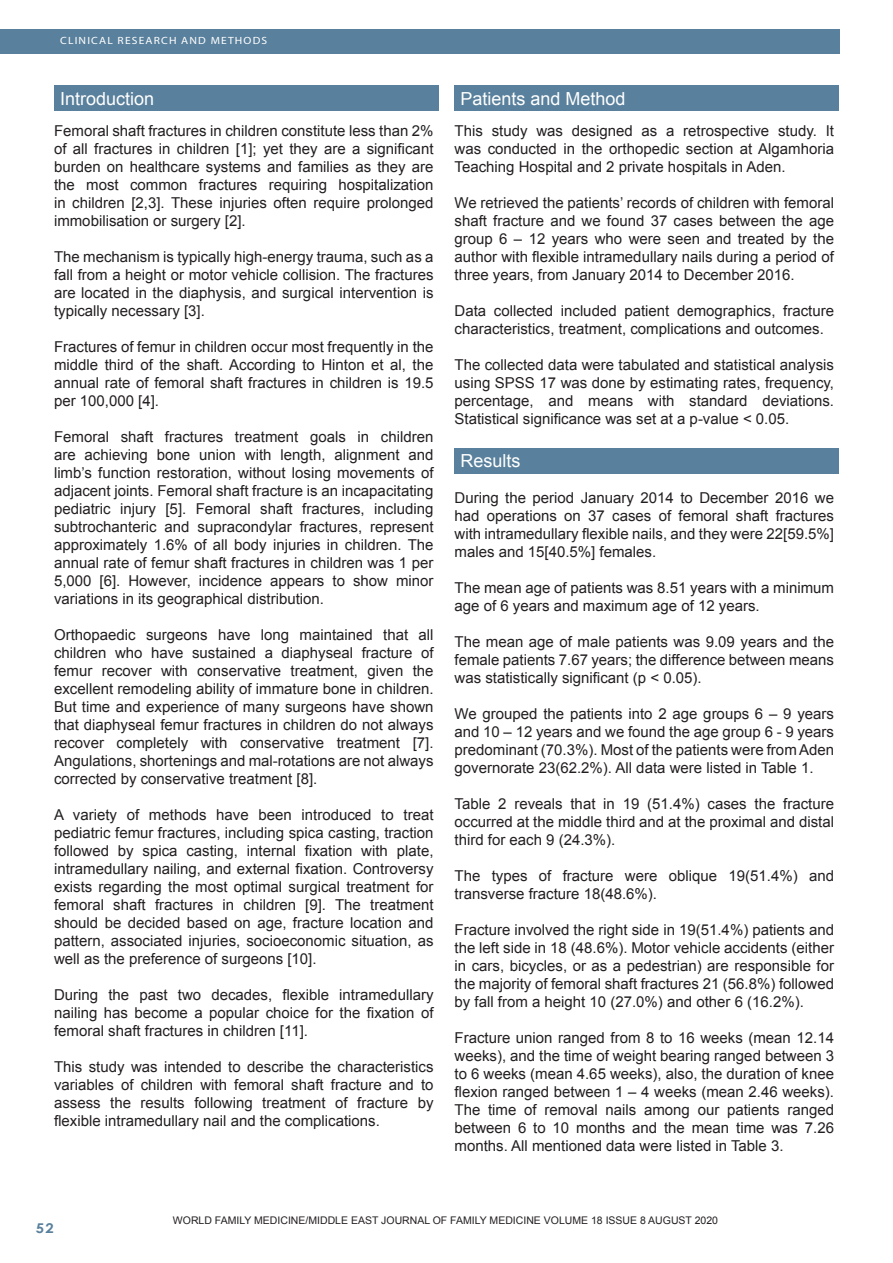
<style>
.page{position:relative;width:893px;height:1263px;background:#fff}
.page>*{position:absolute;margin:0;border:0;box-sizing:border-box;transform-origin:0 0}
.Footnote_Text{font:18px "Arial";color:#fff}
.Footnote_Text-2{font:15px/18px "Arial";color:#231f20;text-align:justify}
.t1{font:700 13.5px "Century Gothic";color:#59809c;scale:1.1 1}
.Footnote_Text-3{font:10.5px "Arial";color:#231f20}
.t2{font:10.5px "Myriad";letter-spacing:.1em;color:#fff;scale:1.1 1}
</style>
<div class="page">
<div style="left:0;top:30px;width:840px;height:24px;background:#59809c"></div>
<div style="left:54px;top:86px;width:384px;height:25px;background:#59809c"></div>
<div style="left:454px;top:86px;width:384px;height:25px;background:#59809c"></div>
<div style="left:454px;top:448px;width:384px;height:25px;background:#59809c"></div>
<p class="t2" style="left:60px;top:35px;width:190px">CLINICAL RESEARCH AND METHODS</p>
<p class="Footnote_Text" style="left:60px;top:86px;width:96px">Introduction</p>
<p class="Footnote_Text-2" style="left:54px;top:122px;width:381px">Femoral shaft fractures in children constitute less than 2% of all fractures in children [1]; yet they are a significant burden on healthcare systems and families as they are the most common fractures requiring hospitalization in children [2,3]. These injuries often require prolonged immobilisation or surgery [2].</p>
<p class="Footnote_Text-2" style="left:54px;top:248px;width:381px">The mechanism is typically high-energy trauma, such as a fall from a height or motor vehicle collision. The fractures are located in the diaphysis, and surgical intervention is typically necessary [3].</p>
<p class="Footnote_Text-2" style="left:54px;top:338px;width:381px">Fractures of femur in children occur most frequently in the middle third of the shaft. According to Hinton et al, the annual rate of femoral shaft fractures in children is 19.5 per 100,000 [4].</p>
<p class="Footnote_Text-2" style="left:54px;top:428px;width:381px">Femoral shaft fractures treatment goals in children are achieving bone union with length, alignment and limb’s function restoration, without losing movements of adjacent joints. Femoral shaft fracture is an incapacitating pediatric injury [5]. Femoral shaft fractures, including subtrochanteric and supracondylar fractures, represent approximately 1.6% of all body injuries in children. The annual rate of femur shaft fractures in children was 1 per 5,000 [6]. However, incidence appears to show minor variations in its geographical distribution.</p>
<p class="Footnote_Text-2" style="left:54px;top:626px;width:381px">Orthopaedic surgeons have long maintained that all children who have sustained a diaphyseal fracture of femur recover with conservative treatment, given the excellent remodeling ability of immature bone in children.<br>But time and experience of many surgeons have shown that diaphyseal femur fractures in children do not always recover completely with conservative treatment [7].<br>Angulations, shortenings and mal-rotations are not always corrected by conservative treatment [8].</p>
<p class="Footnote_Text-2" style="left:54px;top:806px;width:381px">A variety of methods have been introduced to treat pediatric femur fractures, including spica casting, traction followed by spica casting, internal fixation with plate, intramedullary nailing, and external fixation. Controversy exists regarding the most optimal surgical treatment for femoral shaft fractures in children [9]. The treatment should be decided based on age, fracture location and pattern, associated injuries, socioeconomic situation, as well as the preference of surgeons [10].</p>
<p class="Footnote_Text-2" style="left:54px;top:986px;width:381px">During the past two decades, flexible intramedullary nailing has become a popular choice for the fixation of femoral shaft fractures in children [11].</p>
<p class="Footnote_Text-2" style="left:54px;top:1058px;width:381px">This study was intended to describe the characteristics variables of children with femoral shaft fracture and to assess the results following treatment of fracture by flexible intramedullary nail and the complications.</p>
<p class="Footnote_Text" style="left:460px;top:86px;width:167px">Patients and Method</p>
<p class="Footnote_Text-2" style="left:454px;top:122px;width:381px">This study was designed as a retrospective study. It was conducted in the orthopedic section at Algamhoria Teaching Hospital and 2 private hospitals in Aden.</p>
<p class="Footnote_Text-2" style="left:454px;top:194px;width:381px">We retrieved the patients’ records of children with femoral shaft fracture and we found 37 cases between the age group 6 – 12 years who were seen and treated by the author with flexible intramedullary nails during a period of three years, from January 2014 to December 2016.</p>
<p class="Footnote_Text-2" style="left:454px;top:302px;width:381px">Data collected included patient demographics, fracture characteristics, treatment, complications and outcomes.</p>
<p class="Footnote_Text-2" style="left:454px;top:356px;width:381px">The collected data were tabulated and statistical analysis using SPSS 17 was done by estimating rates, frequency, percentage, and means with standard deviations.<br>Statistical significance was set at a p-value &lt; 0.05.</p>
<p class="Footnote_Text" style="left:460px;top:449px;width:62px">Results</p>
<p class="Footnote_Text-2" style="left:454px;top:489px;width:381px">During the period January 2014 to December 2016 we had operations on 37 cases of femoral shaft fractures with intramedullary flexible nails, and they were 22[59.5%] males and 15[40.5%] females.</p>
<p class="Footnote_Text-2" style="left:454px;top:579px;width:381px">The mean age of patients was 8.51 years with a minimum age of 6 years and maximum age of 12 years.</p>
<p class="Footnote_Text-2" style="left:454px;top:633px;width:381px">The mean age of male patients was 9.09 years and the female patients 7.67 years; the difference between means was statistically significant (p &lt; 0.05).</p>
<p class="Footnote_Text-2" style="left:454px;top:705px;width:381px">We grouped the patients into 2 age groups 6 – 9 years and 10 – 12 years and we found the age group 6 - 9 years predominant (70.3%). Most of the patients were from Aden governorate 23(62.2%). All data were listed in Table 1.</p>
<p class="Footnote_Text-2" style="left:454px;top:795px;width:381px">Table 2 reveals that in 19 (51.4%) cases the fracture occurred at the middle third and at the proximal and distal third for each 9 (24.3%).</p>
<p class="Footnote_Text-2" style="left:454px;top:867px;width:381px">The types of fracture were oblique 19(51.4%) and transverse fracture 18(48.6%).</p>
<p class="Footnote_Text-2" style="left:454px;top:921px;width:381px">Fracture involved the right side in 19(51.4%) patients and the left side in 18 (48.6%). Motor vehicle accidents (either in cars, bicycles, or as a pedestrian) are responsible for the majority of femoral shaft fractures 21 (56.8%) followed by fall from a height 10 (27.0%) and other 6 (16.2%).</p>
<p class="Footnote_Text-2" style="left:454px;top:1029px;width:381px">Fracture union ranged from 8 to 16 weeks (mean 12.14 weeks), and the time of weight bearing ranged between 3 to 6 weeks (mean 4.65 weeks), also, the duration of knee flexion ranged between 1 – 4 weeks (mean 2.46 weeks).<br>The time of removal nails among our patients ranged between 6 to 10 months and the mean time was 7.26 months. All mentioned data were listed in Table 3.</p>
<p class="t1" style="left:36px;top:1217px;width:18px">52</p>
<p class="Footnote_Text-3" style="left:173px;top:1214px;width:547px">WORLD FAMILY MEDICINE/MIDDLE EAST JOURNAL OF FAMILY MEDICINE VOLUME 18 ISSUE 8 AUGUST 2020</p>
</div>
